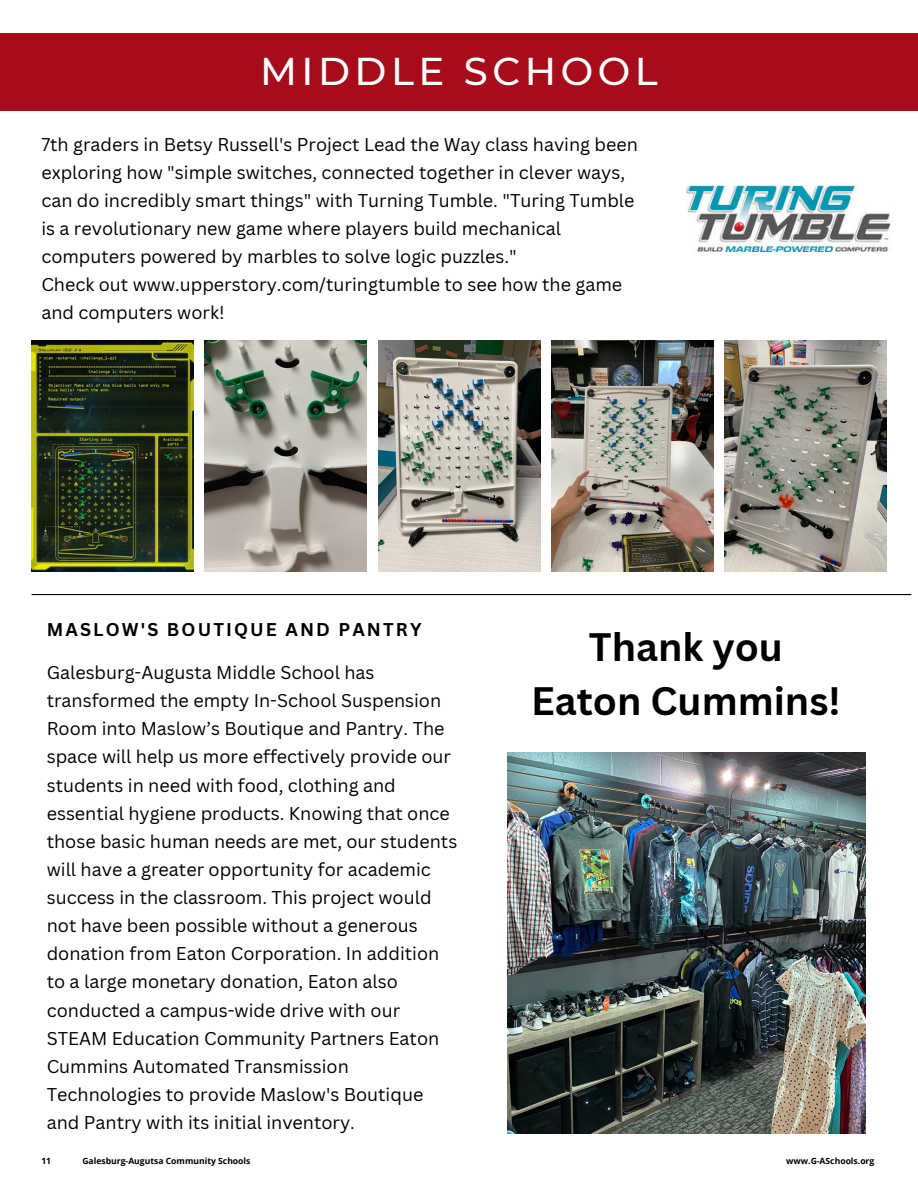
<style>
.page{position:relative;width:918px;height:1188px;background:#fff}
.page>*{position:absolute;margin:0;border:0;box-sizing:border-box;transform-origin:0 0}
.t1{font:700 38.7px/54px "Canva Sans";color:#000;text-align:center}
.t2{font:500 38.7px "Montserrat";letter-spacing:.115em;color:#fff}
.t3{font:18px/28.2px "Canva Sans";color:#000}
.t4{font:700 18px "Canva Sans";letter-spacing:.12em;color:#000}
.t5{font:700 8.55px "Open Sans";color:#000}
</style>
<div class="page">
<img style="left:32px;top:340px;width:162px;height:232px">
<img style="left:205px;top:340px;width:162px;height:232px">
<img style="left:378px;top:340px;width:162px;height:232px">
<img style="left:551px;top:340px;width:162px;height:232px">
<img style="left:725px;top:340px;width:162px;height:232px">
<div style="left:0;top:33px;width:918px;height:77px;background:#a70c1b"></div>
<hr style="left:32px;top:594px;width:879px;height:1px;background:#000">
<img style="left:686px;top:185px;width:205px;height:67px">
<img style="left:507px;top:753px;width:358px;height:380px">
<h1 class="t2" style="left:260px;top:48px;width:399px">MIDDLE SCHOOL</h1>
<p class="t3" style="left:41px;top:129px;width:598px">7th graders in Betsy Russell's Project Lead the Way class having been exploring how "simple switches, connected together in clever ways, can do incredibly smart things" with Turning Tumble. "Turing Tumble is a revolutionary new game where players build mechanical computers powered by marbles to solve logic puzzles."<br>Check out www.upperstory.com/turingtumble to see how the game and computers work!</p>
<p class="t4" style="left:47px;top:617px;width:376px">MASLOW'S BOUTIQUE AND PANTRY</p>
<p class="t3" style="left:47px;top:658px;width:412px">Galesburg-Augusta Middle School has transformed the empty In-School Suspension Room into Maslow’s Boutique and Pantry. The space will help us more effectively provide our students in need with food, clothing and essential hygiene products. Knowing that once those basic human needs are met, our students will have a greater opportunity for academic success in the classroom. This project would not have been possible without a generous donation from Eaton Corporation. In addition to a large monetary donation, Eaton also conducted a campus-wide drive with our STEAM Education Community Partners Eaton Cummins Automated Transmission Technologies to provide Maslow's Boutique and Pantry with its initial inventory.</p>
<h1 class="t1" style="left:531px;top:619px;width:311px">Thank you<br>Eaton Cummins!</h1>
<p class="t5" style="left:41px;top:1155px;width:11px">11</p>
<p class="t5" style="left:82px;top:1155px;width:170px">Galesburg-Augutsa Community Schools</p>
<p class="t5" style="left:786px;top:1155px;width:90px">www.G-ASchools.org</p>
</div>
